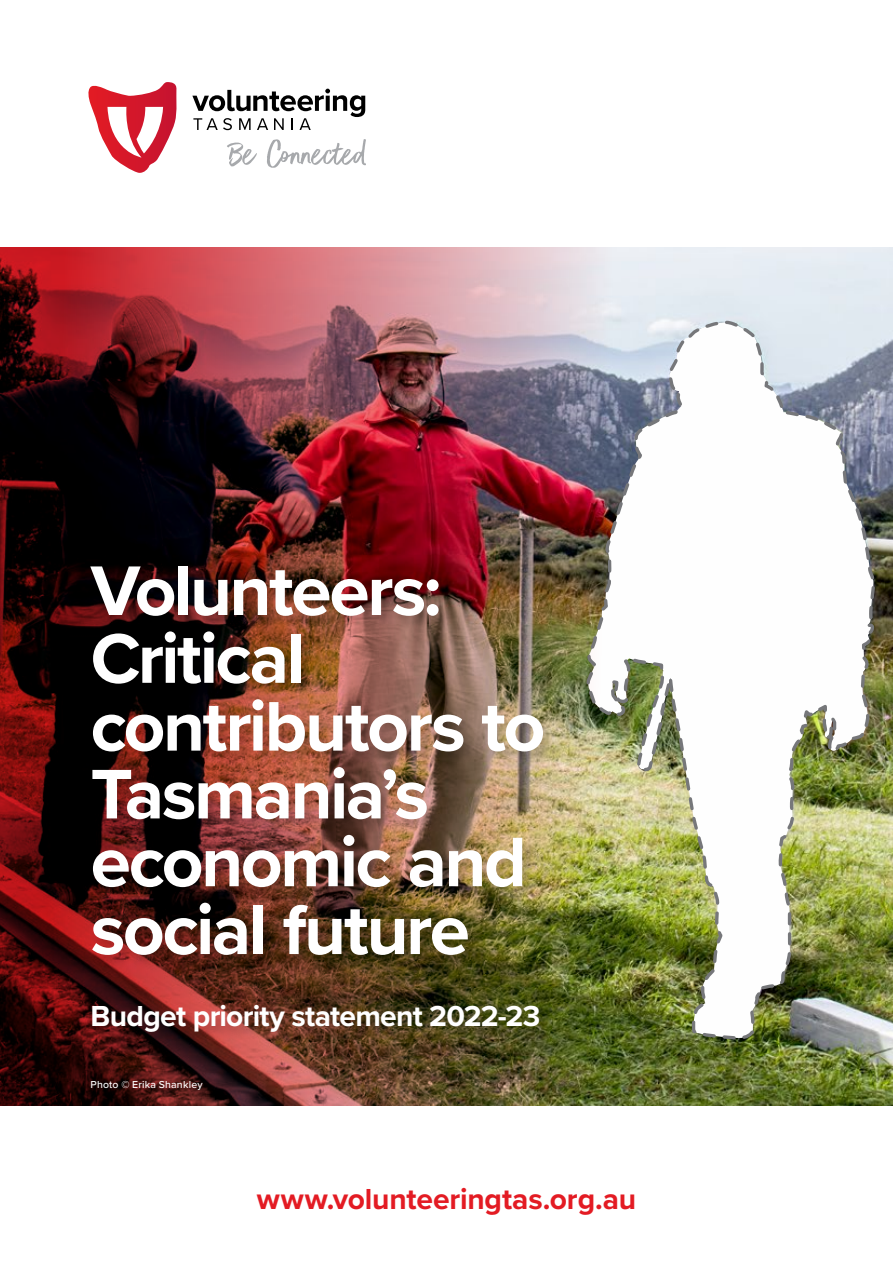
<style>
.page{position:relative;width:893px;height:1263px;background:#fff}
.page>*{position:absolute;margin:0;border:0;box-sizing:border-box;transform-origin:0 0}
.t1{font:700 72.75px/67.8px "Proxima Nova";letter-spacing:-.035em;color:#fff}
.t2{font:700 30px "Proxima Nova";letter-spacing:-.025em;color:#fff}
.t3{font:700 30px "Proxima Nova";letter-spacing:-.005em;color:#e31b23}
.t4{font:500 10.5px "Proxima Nova";letter-spacing:.02em;color:#fff}
</style>
<div class="page">
<img style="left:0;top:247px;width:893px;height:859px">
<svg style="left:192px;top:89px;width:173px;height:41px"></svg>
<svg style="left:88px;top:82px;width:89px;height:91px"></svg>
<svg style="left:267px;top:139px;width:99px;height:29px"></svg>
<svg style="left:227px;top:143px;width:30px;height:23px"></svg>
<div style="left:88px;top:564px;width:469px;height:482px;background:#000;opacity:.2"></div>
<div style="left:86px;top:1076px;width:127px;height:24px;background:#000;opacity:.3"></div>
<p class="t1" style="left:91px;top:555px;width:456px">Volunteers:<br>Critical contributors to<br>Tasmania’s economic and social future</p>
<p class="t2" style="left:91px;top:994px;width:451px">Budget priority statement 2022-23</p>
<p class="t4" style="left:91px;top:1076px;width:113px">Photo © Erika Shankley</p>
<p class="t3" style="left:257px;top:1176px;width:381px">www.volunteeringtas.org.au</p>
</div>
